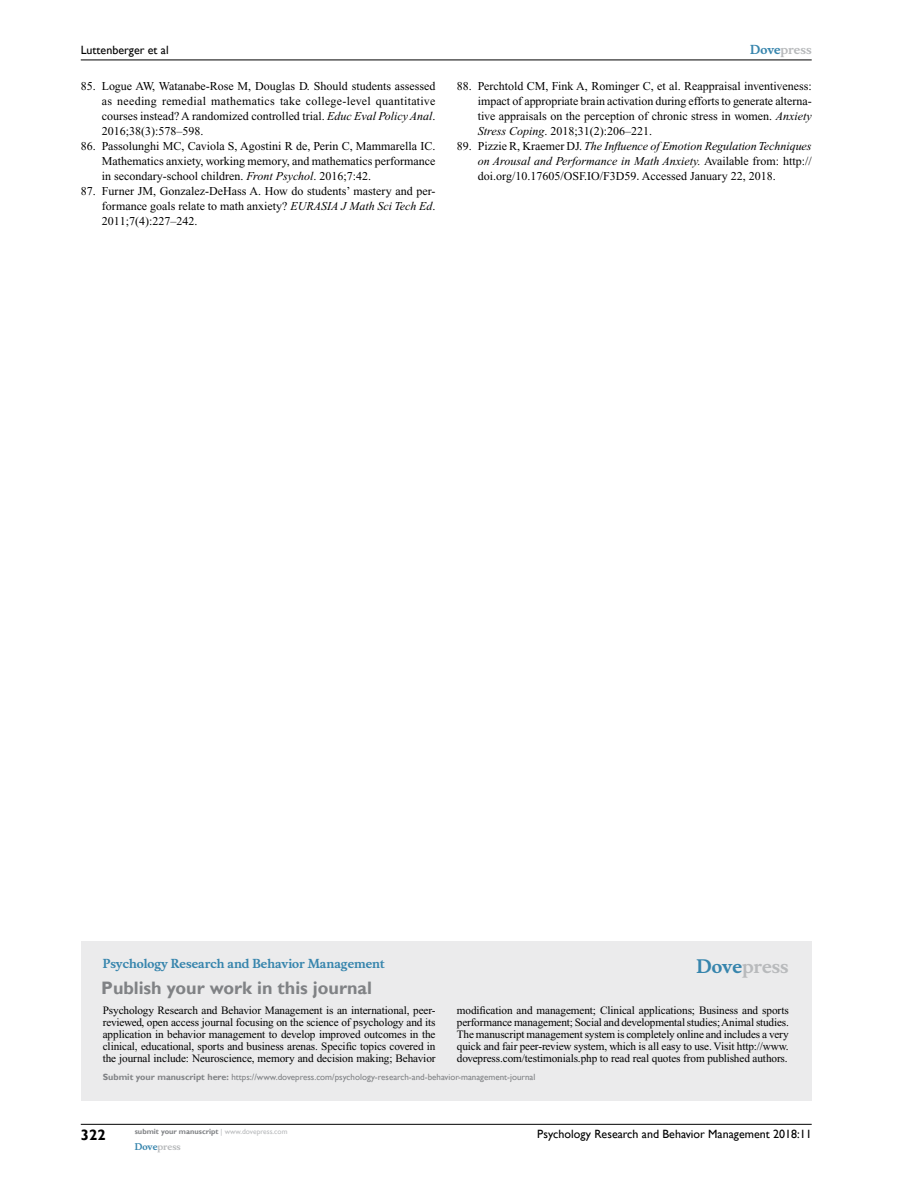
<style>
.page{position:relative;width:918px;height:1188px;background:#fff}
.page>*{position:absolute;margin:0;border:0;box-sizing:border-box;transform-origin:0 0}
.t1{font:700 18px "Gill Sans";color:#808285}
.t2{font:700 18px "Musee";color:#b8babc}
.t3{font:700 15px "Gill Sans";color:#000}
.t4{font:12px/15px "Times New Roman";color:#000;text-align:justify}
.t5{font:12px "Gill Sans";color:#000}
.t6{font:700 12px "Musee";color:#3785ad}
.t7{font:700 12px "Musee";color:#b8babc}
.t8{font:11.25px/12px "Times New Roman";letter-spacing:-.01em;color:#000;text-align:justify}
.t9{font:9px "Gill Sans";color:#808285}
.t10{font:700 9px "Musee";color:#b8babc}
.t11{font:700 7.5px "Gill Sans";color:#808285}
.s1{font-style:italic}
.s2{color:#3785ad}
.s3{font-family:"Calibri"}
.s4{font-weight:700}
.s5{font-weight:400;color:#b8babc}
</style>
<div class="page">
<div style="left:81px;top:941px;width:731px;height:160px;background:#ebebec"></div>
<hr style="left:81px;top:1124px;width:731px;height:1px;background:#000">
<hr style="left:81px;top:60px;width:731px;height:1px;background:#000">
<p class="t5" style="left:81px;top:43px;width:89px">Luttenberger et al</p>
<p class="t4" style="left:102px;top:79px;width:335px;text-indent:-21px">85. Logue AW, Watanabe-Rose M, Douglas D. Should students assessed as needing remedial mathematics take college-level quantitative courses instead? A randomized controlled trial. <span class="s1">Educ Eval Policy Anal</span>.<br>2016;38(3):578–598.</p>
<p class="t4" style="left:102px;top:139px;width:335px;text-indent:-21px">86. Passolunghi MC, Caviola S, Agostini R de, Perin C, Mammarella IC.<br>Mathematics anxiety, working memory, and mathematics performance in secondary-school children. <span class="s1">Front Psychol</span>. 2016;7:42.</p>
<p class="t4" style="left:102px;top:184px;width:335px;text-indent:-21px">87. Furner JM, Gonzalez-DeHass A. How do students’ mastery and per&shy;formance goals relate to math anxiety? <span class="s1">EURASIA J Math Sci Tech Ed</span>.<br>2011;7(4):227–242.</p>
<p class="t7" style="left:750px;top:43px;width:63px"><span class="s2">Dove</span>press</p>
<p class="t4" style="left:478px;top:79px;width:335px;text-indent:-21px">88. Perchtold CM, Fink A, Rominger C, et al. Reappraisal inventiveness: impact of appropriate brain activation during efforts to generate alterna&shy;tive appraisals on the perception of chronic stress in women. <span class="s1">Anxiety Stress Coping</span>. 2018;31(2):206–221.</p>
<p class="t4" style="left:478px;top:139px;width:335px;text-indent:-21px">89. Pizzie R, Kraemer DJ. <span class="s1">The Influence of Emotion Regulation Techniques on Arousal and Performance in Math Anxiety.</span> Available from: http:// doi.org/10.17605/OSF.IO/F3D59<span class="s3">.</span> Accessed January 22, 2018.</p>
<p class="t6" style="left:103px;top:956px;width:284px">Psychology Research and Behavior Management</p>
<h1 class="t1" style="left:101px;top:977px;width:272px">Publish your work in this journal</h1>
<h1 class="t2" style="left:697px;top:955px;width:94px"><span class="s2">Dove</span>press</h1>
<p class="t8" style="left:103px;top:1004px;width:334px">Psychology Research and Behavior Management is an international, peer&shy;reviewed, open access journal focusing on the science of psychology and its application in behavior management to develop improved outcomes in the clinical, educational, sports and business arenas. Specific topics covered in the journal include: Neuroscience, memory and decision making; Behavior</p>
<p class="t8" style="left:457px;top:1004px;width:333px">modification and management; Clinical applications; Business and sports performance management; Social and developmental studies; Animal studies.<br>The manuscript management system is completely online and includes a very quick and fair peer-review system, which is all easy to use. Visit http://www. dovepress.com/testimonials.php to read real quotes from published authors.</p>
<p class="t9" style="left:103px;top:1072px;width:434px"><span class="s4">Submit your manuscript here:</span> https://www.dovepress.com/psychology-research-and-behavior-management-journal</p>
<p class="t3" style="left:81px;top:1126px;width:26px">322</p>
<p class="t11" style="left:135px;top:1127px;width:154px">submit your manuscript <span class="s5">| www.dovepress.com</span></p>
<p class="t10" style="left:135px;top:1141px;width:48px"><span class="s2">Dove</span>press</p>
<p class="t5" style="left:537px;top:1127px;width:276px">Psychology Research and Behavior Management 2018:11</p>
</div>
